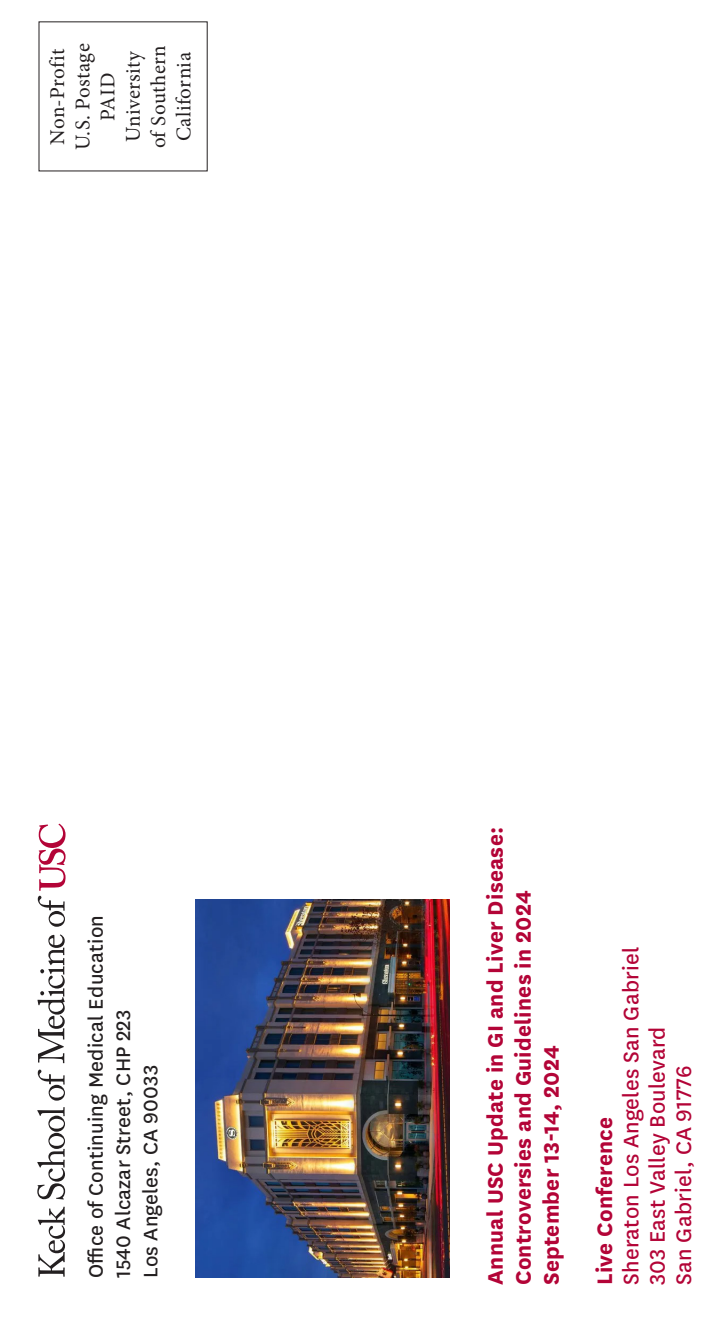
<style>
.page{position:relative;width:728px;height:1323px;background:#fff}
.page>*{position:absolute;margin:0;border:0;box-sizing:border-box;transform-origin:0 0}
.t1{font:700 24.5px "National";letter-spacing:.01em;color:#b30437}
.t2{font:24.5px "National";letter-spacing:.01em;color:#b30437}
.t3{font:22.75px/27.3px "National";letter-spacing:.01em;color:#231f20}
.t4{font:21px/25.2px "Minion Pro";letter-spacing:.015em;color:#231f20;text-align:center}
</style>
<div class="page">
<img style="left:195px;top:899px;width:253px;height:378px">
<svg style="left:37px;top:1107px;width:28px;height:93px"></svg>
<svg style="left:38px;top:1207px;width:27px;height:70px"></svg>
<svg style="left:38px;top:1070px;width:27px;height:31px"></svg>
<svg style="left:37px;top:934px;width:28px;height:129px"></svg>
<svg style="left:38px;top:824px;width:27px;height:103px"></svg>
<p class="t4" style="left:45px;top:150px;width:108px;rotate:-90deg">Non-Profit<br>U.S. Postage<br>PAID<br>University of Southern<br>California</p>
<p class="t3" style="left:81px;top:1278px;width:364px;rotate:-90deg">Office of Continuing Medical Education<br>1540 Alcazar Street, CHP 223<br>Los Angeles, CA 90033</p>
<p class="t1" style="left:477px;top:1285px;width:459px;rotate:-90deg">Annual USC Update in GI and Liver Disease:</p>
<p class="t1" style="left:505px;top:1285px;width:396px;rotate:-90deg">Controversies and Guidelines in 2024</p>
<p class="t1" style="left:533px;top:1285px;width:241px;rotate:-90deg">September 13-14, 2024</p>
<p class="t1" style="left:587px;top:1285px;width:170px;rotate:-90deg">Live Conference</p>
<p class="t2" style="left:614px;top:1285px;width:340px;rotate:-90deg">Sheraton Los Angeles San Gabriel</p>
<p class="t2" style="left:640px;top:1285px;width:260px;rotate:-90deg">303 East Valley Boulevard</p>
<p class="t2" style="left:667px;top:1285px;width:221px;rotate:-90deg">San Gabriel, CA 91776</p>
</div>
